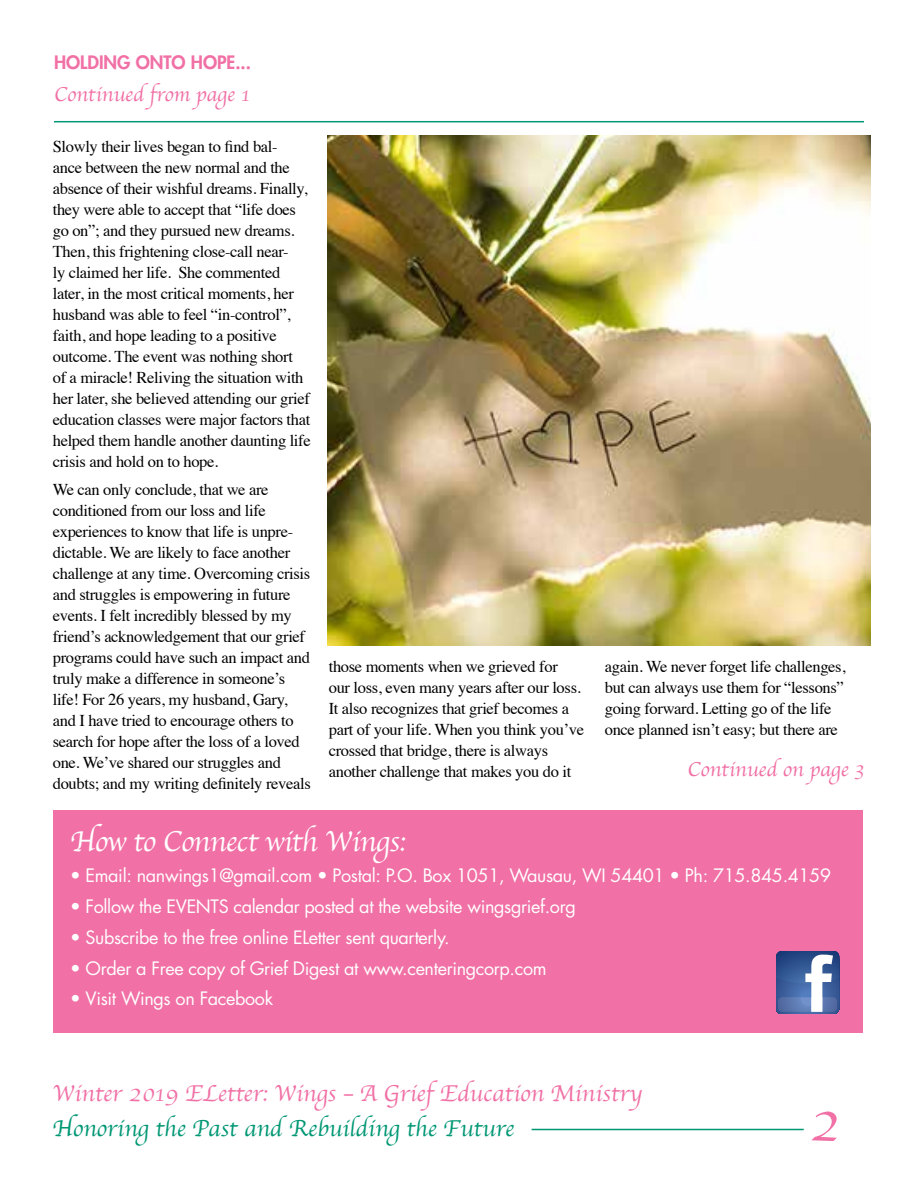
<style>
.page{position:relative;width:918px;height:1188px;background:#fff}
.page>*{position:absolute;margin:0;border:0;box-sizing:border-box;transform-origin:0 0}
.t1{font:57px "Apple Chancery";color:#f170a5}
.t2{font:30px "Apple Chancery";letter-spacing:-.02em;color:#fff}
.t3{font:24px "Apple Chancery";color:#f170a5}
.t4{font:24px "Apple Chancery";color:#009774}
.t5{font:21px "Apple Chancery";color:#f170a5}
.t6{font:18px "Futura Std";letter-spacing:-.02em;color:#fff}
.t7{font:800 18px "Futura Std";color:#f170a5}
.t8{font:16.5px/21px "Times";letter-spacing:-.02em;color:#000}
</style>
<div class="page">
<hr style="left:532px;top:1129px;width:272px;height:1px;background:#009774">
<hr style="left:54px;top:121px;width:810px;height:1px;background:#009774">
<img style="left:327px;top:135px;width:543px;height:511px">
<div style="left:53px;top:810px;width:810px;height:222px;background:#f170a5"></div>
<svg style="left:776px;top:951px;width:63px;height:63px;background:#6580af"></svg>
<p class="t7" style="left:54px;top:51px;width:199px">HOLDING ONTO HOPE...</p>
<p class="t5" style="left:54px;top:77px;width:197px">Continued from page 1</p>
<p class="t8" style="left:53px;top:135px;width:259px">Slowly their lives began to find bal&shy;ance between the new normal and the absence of their wishful dreams. Finally, they were able to accept that “life does go on”; and they pursued new dreams.<br>Then, this frightening close-call near-<br>ly claimed her life. She commented later, in the most critical moments, her husband was able to feel “in-control”, faith, and hope leading to a positive outcome. The event was nothing short<br>of a miracle! Reliving the situation with her later, she believed attending our grief education classes were major factors that helped them handle another daunting life crisis and hold on to hope.</p>
<p class="t8" style="left:53px;top:478px;width:259px">We can only conclude, that we are conditioned from our loss and life experiences to know that life is unpre&shy;dictable. We are likely to face another challenge at any time. Overcoming crisis and struggles is empowering in future events. I felt incredibly blessed by my friend’s acknowledgement that our grief programs could have such an impact and truly make a difference in someone’s life! For 26 years, my husband, Gary, and I have tried to encourage others to search for hope after the loss of a loved one. We’ve shared our struggles and doubts; and my writing definitely reveals</p>
<p class="t8" style="left:329px;top:654px;width:257px">those moments when we grieved for<br>our loss, even many years after our loss.<br>It also recognizes that grief becomes a part of your life. When you think you’ve crossed that bridge, there is always another challenge that makes you do it</p>
<p class="t8" style="left:605px;top:654px;width:242px">again. We never forget life challenges, but can always use them for “lessons” going forward. Letting go of the life once planned isn’t easy; but there are</p>
<p class="t5" style="left:687px;top:753px;width:178px">Continued on page 3</p>
<h2 class="t2" style="left:70px;top:818px;width:337px">How to Connect with Wings:</h2>
<p class="t6" style="left:70px;top:864px;width:763px">• Email: nanwings1@gmail.com • Postal: P.O. Box 1051, Wausau, WI 54401 • Ph: 715.845.4159</p>
<p class="t6" style="left:70px;top:895px;width:507px">• Follow the EVENTS calendar posted at the website wingsgrief.org</p>
<p class="t6" style="left:70px;top:926px;width:381px">• Subscribe to the free online ELetter sent quarterly.</p>
<p class="t6" style="left:70px;top:957px;width:478px">• Order a Free copy of Grief Digest at www.centeringcorp.com</p>
<p class="t6" style="left:70px;top:987px;width:205px">• Visit Wings on Facebook</p>
<h3 class="t3" style="left:52px;top:1074px;width:591px">Winter 2019 ELetter: Wings – A Grief Education Ministry</h3>
<h3 class="t4" style="left:52px;top:1109px;width:463px">Honoring the Past and Rebuilding the Future</h3>
<h1 class="t1" style="left:809px;top:1077px;width:33px">2</h1>
</div>
